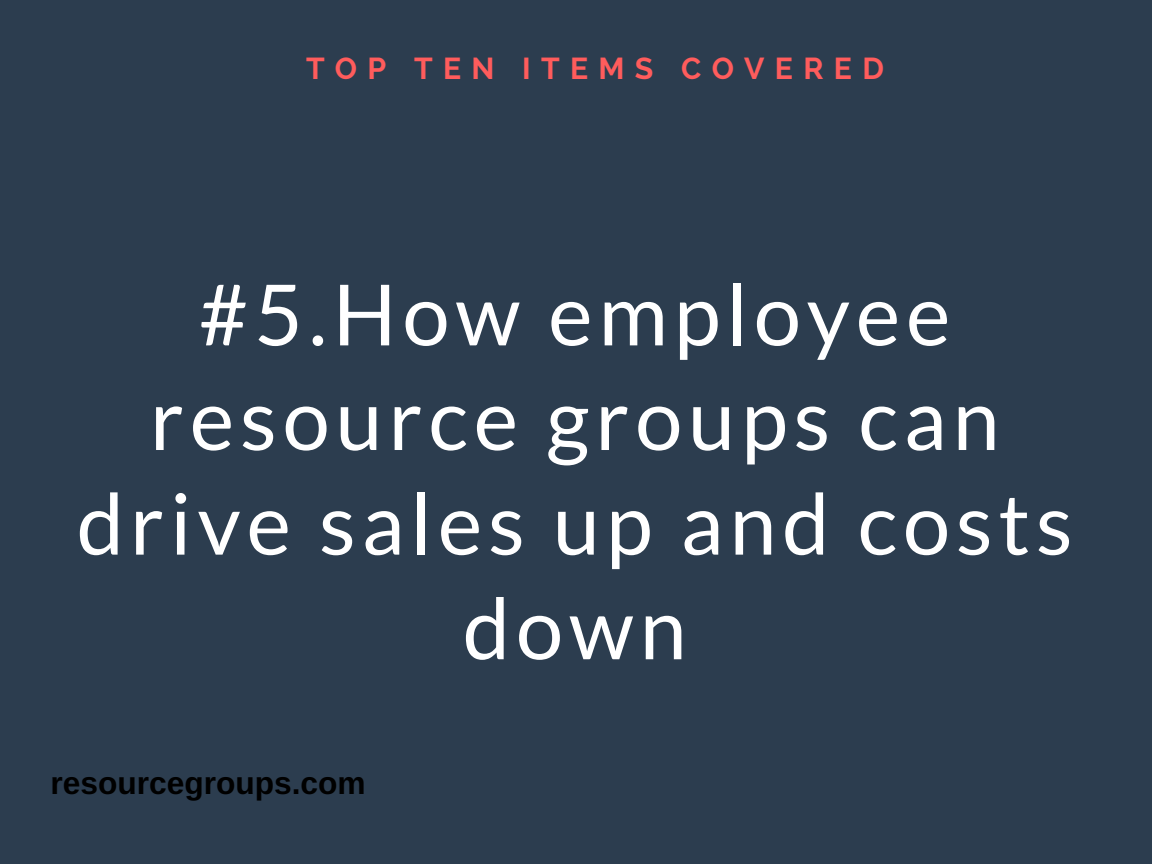
<style>
.page{position:relative;width:1152px;height:864px;background:#2c3d4f}
.page>*{position:absolute;margin:0;border:0;box-sizing:border-box;transform-origin:0 0}
.t1{font:84.45px/104.7px "Lato";letter-spacing:.07em;color:#fff;text-align:center}
.t2{font:700 31.65px "Arimo";color:#000}
.t3{font:700 30.15px "Raleway";letter-spacing:.34em;color:#ff5c5c}
</style>
<div class="page">
<p class="t3" style="left:306px;top:50px;width:580px">TOP TEN ITEMS COVERED</p>
<p class="t1" style="left:77px;top:260px;width:997px">#5.How employee resource groups can drive sales up and costs down</p>
<p class="t2" style="left:51px;top:766px;width:316px">resourcegroups.com</p>
</div>
